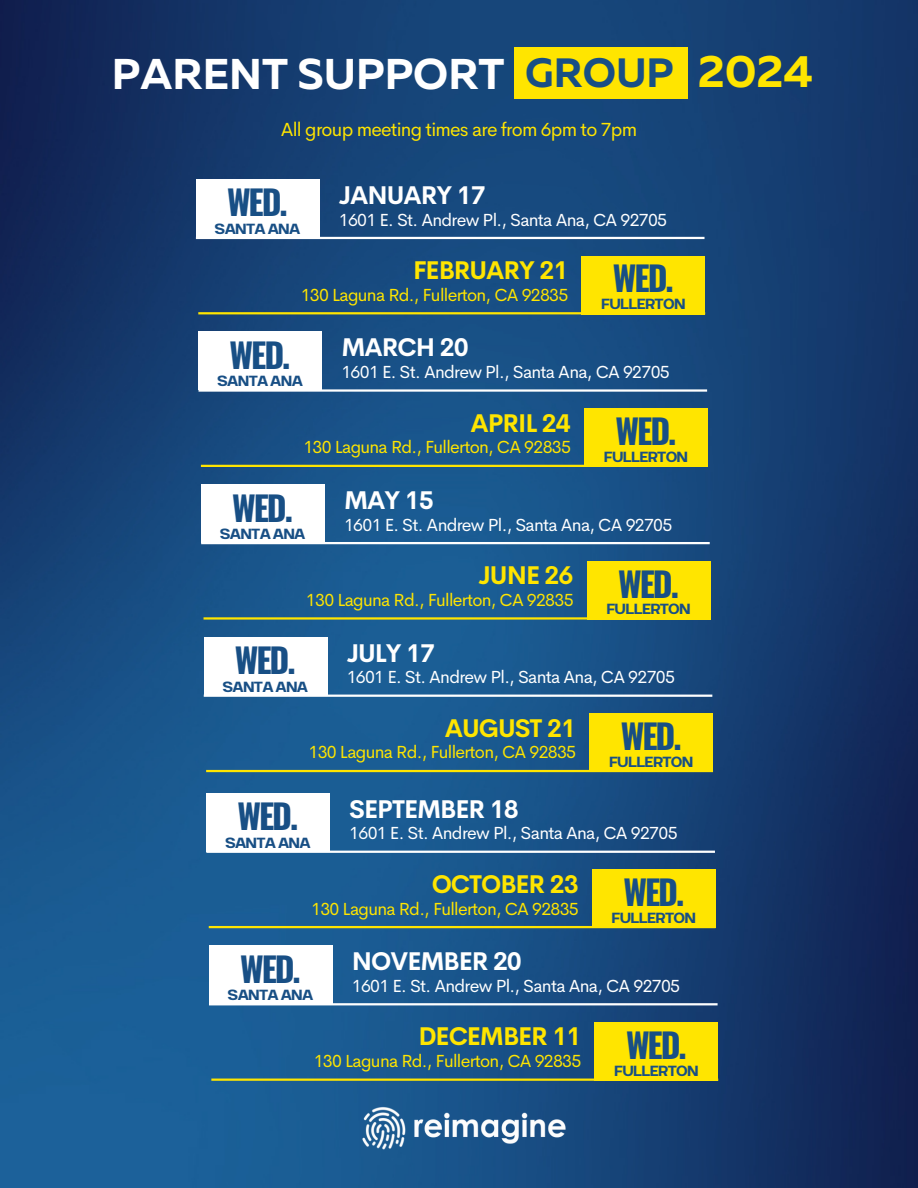
<style>
.page{position:relative;width:918px;height:1188px;background:#fff}
.page>*{position:absolute;margin:0;border:0;box-sizing:border-box;transform-origin:0 0}
.t1{font:700 45.3px "Muller";color:#ffe500}
.t2{font:700 43.05px "Muller";color:#fff}
.t3{font:700 40.8px "Muller";color:#184f85}
.t4{font:700 33.9px "Oswald";letter-spacing:-.06em;color:#184f85}
.t5{font:700 25.05px "Cerebri Sans";letter-spacing:-.04em;color:#ffe500}
.t6{font:700 25.05px "Cerebri Sans";letter-spacing:-.04em;color:#fff}
.t7{font:19.05px "Cerebri Sans";letter-spacing:-.04em;color:#ffe500}
.t8{font:17.55px "Cerebri Sans";letter-spacing:-.04em;color:#fff}
.t9{font:17.55px "Cerebri Sans";letter-spacing:-.04em;color:#ffe500}
.t10{font:17.55px "Breul Grotesk A";letter-spacing:-.04em;color:#184f85}
</style>
<div class="page">
<img style="left:0;top:0;width:918px;height:1188px">
<div style="left:514px;top:48px;width:174px;height:51px;background:#ffe500"></div>
<div style="left:196px;top:179px;width:123px;height:59px;background:#fff"></div>
<hr style="left:196px;top:237px;width:509px;height:2px;background:#fff">
<hr style="left:198px;top:312px;width:507px;height:2px;background:#ffe500">
<div style="left:582px;top:256px;width:123px;height:58px;background:#ffe500"></div>
<div style="left:199px;top:332px;width:123px;height:58px;background:#fff"></div>
<hr style="left:199px;top:389px;width:508px;height:3px;background:#fff">
<hr style="left:201px;top:465px;width:507px;height:2px;background:#ffe500">
<div style="left:584px;top:409px;width:124px;height:58px;background:#ffe500"></div>
<div style="left:201px;top:484px;width:124px;height:59px;background:#fff"></div>
<hr style="left:201px;top:542px;width:509px;height:2px;background:#fff">
<hr style="left:204px;top:617px;width:506px;height:3px;background:#ffe500">
<div style="left:587px;top:561px;width:123px;height:58px;background:#ffe500"></div>
<div style="left:204px;top:637px;width:123px;height:58px;background:#fff"></div>
<hr style="left:204px;top:695px;width:508px;height:2px;background:#fff">
<hr style="left:206px;top:770px;width:507px;height:2px;background:#ffe500">
<div style="left:589px;top:714px;width:124px;height:58px;background:#ffe500"></div>
<div style="left:206px;top:793px;width:124px;height:58px;background:#fff"></div>
<hr style="left:206px;top:851px;width:509px;height:2px;background:#fff">
<hr style="left:209px;top:926px;width:507px;height:2px;background:#ffe500">
<div style="left:592px;top:870px;width:124px;height:58px;background:#ffe500"></div>
<div style="left:209px;top:946px;width:124px;height:58px;background:#fff"></div>
<hr style="left:209px;top:1003px;width:509px;height:2px;background:#fff">
<hr style="left:211px;top:1079px;width:507px;height:2px;background:#ffe500">
<div style="left:595px;top:1022px;width:123px;height:59px;background:#ffe500"></div>
<img style="left:353px;top:1100px;width:228px;height:55px">
<p class="t2" style="left:112px;top:56px;width:394px">PARENT SUPPORT</p>
<p class="t3" style="left:525px;top:56px;width:150px">GROUP</p>
<p class="t1" style="left:698px;top:52px;width:117px">2024</p>
<p class="t7" style="left:281px;top:117px;width:358px">All group meeting times are from 6pm to 7pm</p>
<p class="t6" style="left:339px;top:179px;width:149px">JANUARY 17</p>
<p class="t8" style="left:339px;top:208px;width:330px">1601 E. St. Andrew Pl., Santa Ana, CA 92705</p>
<p class="t5" style="left:413px;top:254px;width:157px">FEBRUARY 21</p>
<p class="t9" style="left:301px;top:283px;width:269px">130 Laguna Rd., Fullerton, CA 92835</p>
<p class="t4" style="left:227px;top:176px;width:62px">WED.</p>
<p class="t10" style="left:215px;top:214px;width:87px">SANTAANA</p>
<p class="t4" style="left:613px;top:252px;width:62px">WED.</p>
<p class="t10" style="left:601px;top:289px;width:86px">FULLERTON</p>
<p class="t6" style="left:341px;top:331px;width:129px">MARCH 20</p>
<p class="t8" style="left:341px;top:361px;width:330px">1601 E. St. Andrew Pl., Santa Ana, CA 92705</p>
<p class="t5" style="left:471px;top:407px;width:102px">APRIL 24</p>
<p class="t9" style="left:303px;top:436px;width:269px">130 Laguna Rd., Fullerton, CA 92835</p>
<p class="t4" style="left:230px;top:329px;width:62px">WED.</p>
<p class="t10" style="left:217px;top:367px;width:87px">SANTAANA</p>
<p class="t4" style="left:616px;top:405px;width:62px">WED.</p>
<p class="t10" style="left:604px;top:442px;width:86px">FULLERTON</p>
<p class="t6" style="left:344px;top:484px;width:91px">MAY 15</p>
<p class="t8" style="left:344px;top:513px;width:330px">1601 E. St. Andrew Pl., Santa Ana, CA 92705</p>
<p class="t5" style="left:479px;top:559px;width:97px">JUNE 26</p>
<p class="t9" style="left:306px;top:588px;width:269px">130 Laguna Rd., Fullerton, CA 92835</p>
<p class="t4" style="left:232px;top:481px;width:62px">WED.</p>
<p class="t10" style="left:220px;top:519px;width:87px">SANTAANA</p>
<p class="t4" style="left:618px;top:557px;width:62px">WED.</p>
<p class="t10" style="left:606px;top:595px;width:86px">FULLERTON</p>
<p class="t6" style="left:347px;top:637px;width:90px">JULY 17</p>
<p class="t8" style="left:347px;top:666px;width:330px">1601 E. St. Andrew Pl., Santa Ana, CA 92705</p>
<p class="t5" style="left:445px;top:712px;width:133px">AUGUST 21</p>
<p class="t9" style="left:309px;top:741px;width:269px">130 Laguna Rd., Fullerton, CA 92835</p>
<p class="t4" style="left:235px;top:634px;width:62px">WED.</p>
<p class="t10" style="left:222px;top:672px;width:87px">SANTAANA</p>
<p class="t4" style="left:621px;top:710px;width:62px">WED.</p>
<p class="t10" style="left:609px;top:747px;width:86px">FULLERTON</p>
<p class="t6" style="left:349px;top:793px;width:171px">SEPTEMBER 18</p>
<p class="t8" style="left:349px;top:822px;width:330px">1601 E. St. Andrew Pl., Santa Ana, CA 92705</p>
<p class="t5" style="left:432px;top:868px;width:149px">OCTOBER 23</p>
<p class="t9" style="left:311px;top:897px;width:269px">130 Laguna Rd., Fullerton, CA 92835</p>
<p class="t4" style="left:237px;top:790px;width:62px">WED.</p>
<p class="t10" style="left:225px;top:828px;width:87px">SANTAANA</p>
<p class="t4" style="left:623px;top:866px;width:62px">WED.</p>
<p class="t10" style="left:612px;top:903px;width:86px">FULLERTON</p>
<p class="t6" style="left:352px;top:945px;width:172px">NOVEMBER 20</p>
<p class="t8" style="left:352px;top:975px;width:330px">1601 E. St. Andrew Pl., Santa Ana, CA 92705</p>
<p class="t5" style="left:418px;top:1020px;width:165px">DECEMBER 11</p>
<p class="t9" style="left:314px;top:1050px;width:269px">130 Laguna Rd., Fullerton, CA 92835</p>
<p class="t4" style="left:240px;top:942px;width:62px">WED.</p>
<p class="t10" style="left:228px;top:980px;width:87px">SANTAANA</p>
<p class="t4" style="left:626px;top:1018px;width:62px">WED.</p>
<p class="t10" style="left:614px;top:1056px;width:86px">FULLERTON</p>
</div>
